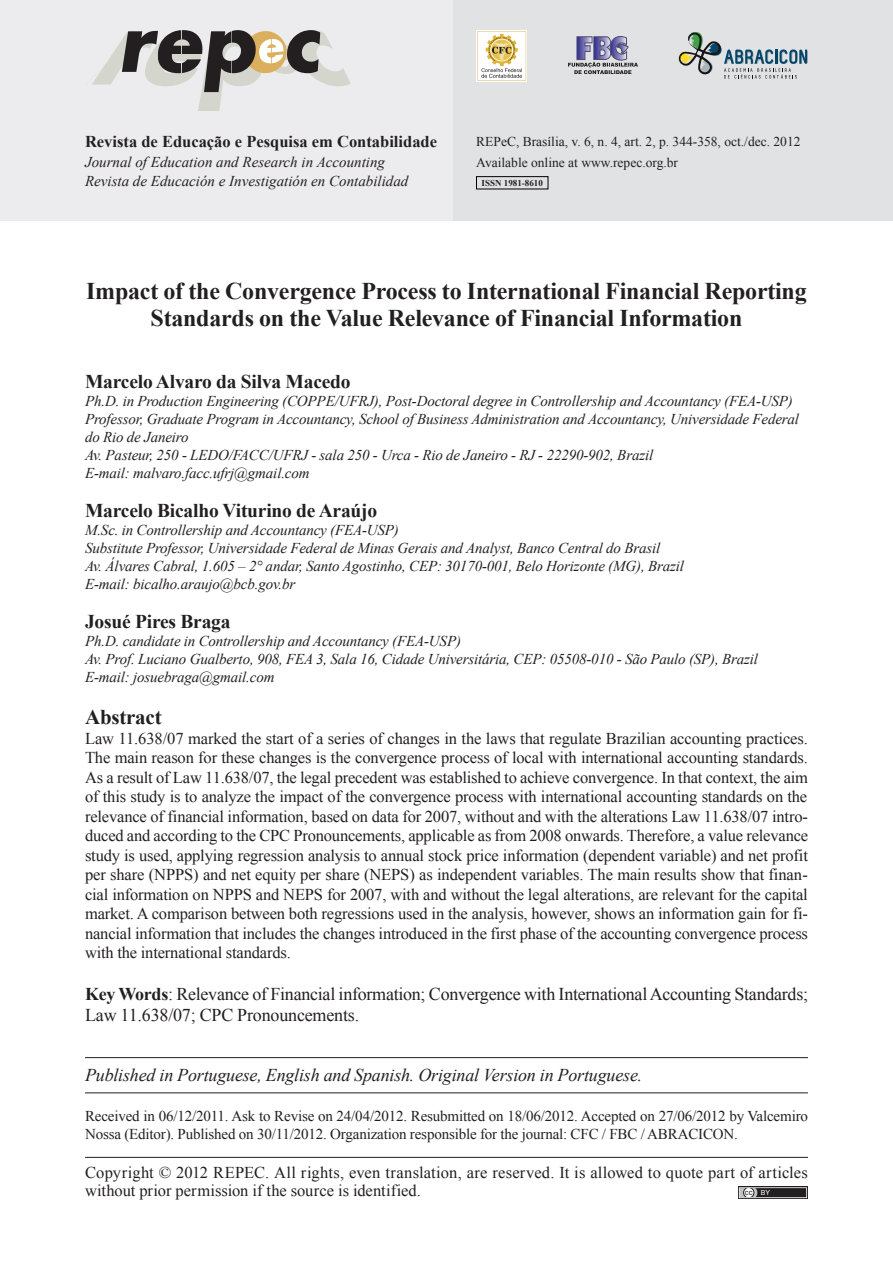
<style>
.page{position:relative;width:893px;height:1263px;background:#fff}
.page>*{position:absolute;margin:0;border:0;box-sizing:border-box;transform-origin:0 0}
.t1{font:700 24px/27px "Times New Roman";letter-spacing:-.01em;color:#231f20;text-align:center}
.t2{font:700 21px "Times New Roman";letter-spacing:-.01em;color:#231f20}
.t3{font:700 19.5px "Times New Roman";letter-spacing:-.01em;color:#231f20}
.t4{font:18px/21px "Times New Roman";letter-spacing:-.015em;color:#231f20}
.t5{font:italic 18px "Times New Roman";letter-spacing:-.01em;color:#231f20}
.t6{font:16.5px/19.5px "Times New Roman";color:#231f20}
.t7{font:700 16.5px "Times New Roman";color:#231f20}
.t8{font:italic 15px/18px "Times New Roman";letter-spacing:-.01em;color:#231f20}
.t9{font:15px/18px "Times New Roman";letter-spacing:-.01em;color:#231f20}
.t10{font:13.5px "Times New Roman";color:#231f20}
.t11{font:700 9px "Times New Roman";color:#231f20}
.t12{font:7.5px "Arial";color:#231f20}
.s1{font-weight:700}
.s2{font-size:7.05px;color:#fff}
</style>
<div class="page">
<div style="left:0;top:0;width:454px;height:220px;background:#ececee"></div>
<div style="left:454px;top:0;width:439px;height:220px;background:#e1e2e4"></div>
<svg style="left:92px;top:30px;width:259px;height:81px"></svg>
<hr style="left:85px;top:1157px;width:723px;height:1px;background:#231f20">
<div style="left:476px;top:176px;width:72px;height:13px;border:1px solid #000"></div>
<svg style="left:568px;top:36px;width:70px;height:38px"></svg>
<svg style="left:476px;top:30px;width:51px;height:52px"></svg>
<svg style="left:477px;top:31px;width:49px;height:50px;background:#e7ddbf"></svg>
<svg style="left:678px;top:32px;width:130px;height:47px"></svg>
<svg style="left:738px;top:1186px;width:70px;height:13px"></svg>
<svg style="left:739px;top:1187px;width:68px;height:11px"></svg>
<hr style="left:85px;top:1057px;width:723px;height:1px;background:#231f20">
<hr style="left:85px;top:1092px;width:723px;height:1px;background:#231f20">
<p class="t7" style="left:85px;top:131px;width:354px">Revista de Educação e Pesquisa em Contabilidade</p>
<p class="t8" style="left:85px;top:152px;width:325px;line-height:19.2px">Journal of Education and Research in Accounting<br>Revista de Educación e Investigatión en Contabilidad</p>
<p class="t10" style="left:476px;top:132px;width:326px">REPeC, Brasília, v. 6, n. 4, art. 2, p. 344-358, oct./dec. 2012</p>
<p class="t10" style="left:476px;top:153px;width:203px">Available online at www.repec.org.br</p>
<p class="t11" style="left:482px;top:177px;width:63px">ISSN 1981-8610</p>
<h1 class="t1" style="left:86px;top:277px;width:722px">Impact of the Convergence Process to International Financial Reporting<br>Standards on the Value Relevance of Financial Information</h1>
<p class="t3" style="left:85px;top:368px;width:267px">Marcelo Alvaro da Silva Macedo</p>
<p class="t8" style="left:85px;top:392px;width:716px">Ph.D. in Production Engineering (COPPE/UFRJ), Post-Doctoral degree in Controllership and Accountancy (FEA-USP)<br>Professor, Graduate Program in Accountancy, School of Business Administration and Accountancy, Universidade Federal do Rio de Janeiro<br>Av. Pasteur, 250 - LEDO/FACC/UFRJ - sala 250 - Urca - Rio de Janeiro - RJ - 22290-902, Brazil<br>E-mail: malvaro.facc.ufrj@gmail.com</p>
<p class="t3" style="left:85px;top:497px;width:294px">Marcelo Bicalho Viturino de Araújo</p>
<p class="t8" style="left:85px;top:521px;width:600px">M.Sc. in Controllership and Accountancy (FEA-USP)<br>Substitute Professor, Universidade Federal de Minas Gerais and Analyst, Banco Central do Brasil<br>Av. Álvares Cabral, 1.605 ‒ 2° andar, Santo Agostinho, CEP: 30170-001, Belo Horizonte (MG), Brazil E-mail: bicalho.araujo@bcb.gov.br</p>
<p class="t3" style="left:85px;top:608px;width:147px">Josué Pires Braga</p>
<p class="t8" style="left:85px;top:632px;width:674px">Ph.D. candidate in Controllership and Accountancy (FEA-USP)<br>Av. Prof. Luciano Gualberto, 908, FEA 3, Sala 16, Cidade Universitária, CEP: 05508-010 - São Paulo (SP), Brazil<br>E-mail: josuebraga@gmail.com</p>
<p class="t2" style="left:85px;top:703px;width:78px">Abstract</p>
<p class="t6" style="left:85px;top:728px;width:725px;text-align:justify">Law 11.638/07 marked the start of a series of changes in the laws that regulate Brazilian accounting practices.<br>The main reason for these changes is the convergence process of local with international accounting standards.<br>As a result of Law 11.638/07, the legal precedent was established to achieve convergence. In that context, the aim of this study is to analyze the impact of the convergence process with international accounting standards on the relevance of financial information, based on data for 2007, without and with the alterations Law 11.638/07 intro&shy;duced and according to the CPC Pronouncements, applicable as from 2008 onwards. Therefore, a value relevance study is used, applying regression analysis to annual stock price information (dependent variable) and net profit per share (NPPS) and net equity per share (NEPS) as independent variables. The main results show that finan&shy;cial information on NPPS and NEPS for 2007, with and without the legal alterations, are relevant for the capital market. A comparison between both regressions used in the analysis, however, shows an information gain for fi&shy;nancial information that includes the changes introduced in the first phase of the accounting convergence process with the international standards.</p>
<p class="t4" style="left:85px;top:983px;width:724px"><span class="s1">Key Words</span>: Relevance of Financial information; Convergence with International Accounting Standards;<br>Law 11.638/07; CPC Pronouncements.</p>
<p class="t5" style="left:85px;top:1063px;width:559px">Published in Portuguese, English and Spanish. Original Version in Portuguese.</p>
<p class="t9" style="left:85px;top:1106px;width:724px">Received in 06/12/2011. Ask to Revise on 24/04/2012. Resubmitted on 18/06/2012. Accepted on 27/06/2012 by Valcemiro<br>Nossa (Editor). Published on 30/11/2012. Organization responsible for the journal: CFC / FBC / ABRACICON.</p>
<p class="t6" style="left:85px;top:1163px;width:724px;line-height:18px">Copyright © 2012 REPEC. All rights, even translation, are reserved. It is allowed to quote part of articles without prior permission if the source is identified.</p>
<p class="t12" style="left:745px;top:1187px;width:27px">cc <span class="s2">BY</span></p>
</div>
